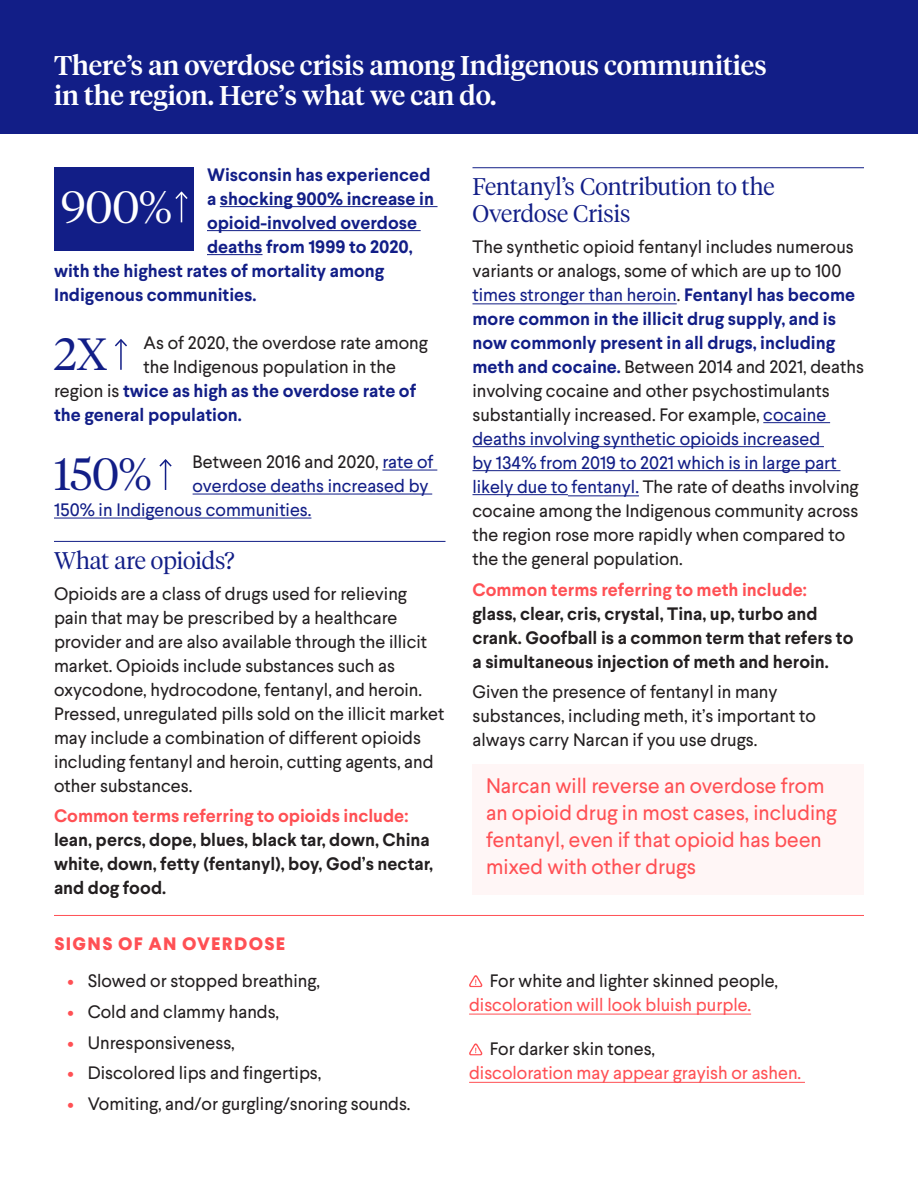
<style>
.page{position:relative;width:918px;height:1188px;background:#fff}
.page>*{position:absolute;margin:0;border:0;box-sizing:border-box;transform-origin:0 0}
.Statistic{font:300 45px "Tiempos Headline";color:#121e87}
.Statistic-2{font:300 45px "Tiempos Headline";color:#fff}
.H1_-_small{font:500 27px "Tiempos Headline";color:#fff}
.t1{font:300 24px/27px "Tiempos Headline";color:#121e87}
.T3{font:21px/27px "Larsseit";color:#ff5054}
.T1{font:18px/24px "Larsseit";color:#231f20}
.T1-2{font:700 18px/24px "Larsseit";color:#231f20}
.T1-3{font:700 18px "Larsseit";color:#121e87}
.T1-4{font:18px/24px "Larsseit";color:#ff5054}
.T1-5{font:18px "Larsseit";color:#121e87}
.t2{font:800 18px "Larsseit";letter-spacing:.07em;color:#ff5054}
.s1{font-weight:400;color:#231f20}
.s2{color:#121e87}
.s3{color:#ff5054}
.s4{font-weight:700;color:#121e87}
.s5{color:#231f20}
</style>
<div class="page">
<hr style="left:382px;top:470px;width:55px;height:1px;background:#121e87">
<hr style="left:193px;top:494px;width:239px;height:1px;background:#121e87">
<hr style="left:54px;top:518px;width:257px;height:1px;background:#121e87">
<div style="left:0;top:0;width:918px;height:133px;background:#121e87"></div>
<hr style="left:120px;top:340px;width:2px;height:30px;background:#121e87">
<svg style="left:115px;top:339px;width:12px;height:9px"></svg>
<hr style="left:165px;top:460px;width:1px;height:30px;background:#121e87">
<svg style="left:159px;top:459px;width:13px;height:9px"></svg>
<hr style="left:220px;top:206px;width:218px;height:1px;background:#121e87">
<hr style="left:207px;top:230px;width:214px;height:1px;background:#121e87">
<hr style="left:207px;top:254px;width:56px;height:1px;background:#121e87">
<hr style="left:54px;top:541px;width:392px;height:1px;background:#121e87">
<hr style="left:54px;top:915px;width:810px;height:1px;background:#ff5054">
<hr style="left:469px;top:1014px;width:282px;height:1px;background:#ff5054">
<hr style="left:469px;top:1082px;width:336px;height:1px;background:#ff5054">
<svg style="left:469px;top:975px;width:13px;height:12px"></svg>
<svg style="left:469px;top:1043px;width:13px;height:12px"></svg>
<div style="left:472px;top:764px;width:392px;height:130px;background:#fff6f6"></div>
<div style="left:54px;top:167px;width:140px;height:84px;background:#121e87"></div>
<hr style="left:181px;top:192px;width:1px;height:30px;background:#fff">
<svg style="left:175px;top:191px;width:13px;height:10px"></svg>
<hr style="left:472px;top:167px;width:392px;height:1px;background:#121e87">
<hr style="left:472px;top:303px;width:205px;height:1px;background:#121e87">
<hr style="left:763px;top:422px;width:67px;height:1px;background:#121e87">
<hr style="left:472px;top:446px;width:352px;height:1px;background:#121e87">
<hr style="left:472px;top:470px;width:368px;height:1px;background:#121e87">
<hr style="left:472px;top:494px;width:96px;height:1px;background:#121e87">
<hr style="left:568px;top:495px;width:71px;height:1px;background:#121e87">
<p class="H1_-_small" style="left:54px;top:47px;width:714px">There’s an overdose crisis among Indigenous communities</p>
<p class="H1_-_small" style="left:54px;top:77px;width:444px">in the region. Here’s what we can do.</p>
<p class="T1-3" style="left:207px;top:163px;width:225px">Wisconsin has experienced</p>
<p class="T1-3" style="left:207px;top:187px;width:228px">a shocking 900% increase in</p>
<p class="T1-3" style="left:207px;top:211px;width:212px">opioid-involved overdose</p>
<p class="T1-3" style="left:207px;top:235px;width:207px">deaths from 1999 to 2020,</p>
<p class="T1-3" style="left:54px;top:259px;width:332px">with the highest rates of mortality among</p>
<p class="T1-3" style="left:54px;top:283px;width:204px">Indigenous communities.</p>
<p class="Statistic-2" style="left:61px;top:177px;width:113px">900%</p>
<p class="T1" style="left:144px;top:331px;width:286px">As of 2020, the overdose rate among</p>
<p class="T1" style="left:144px;top:355px;width:254px">the Indigenous population in the</p>
<p class="T1-3" style="left:54px;top:379px;width:364px"><span class="s1">region is</span> twice as high as the overdose rate of</p>
<p class="T1-3" style="left:54px;top:403px;width:189px">the general population.</p>
<p class="Statistic" style="left:54px;top:323px;width:55px">2X</p>
<p class="T1" style="left:193px;top:450px;width:243px">Between 2016 and 2020, <span class="s2">rate of</span></p>
<p class="T1-5" style="left:193px;top:475px;width:237px">overdose deaths increased by</p>
<p class="T1-5" style="left:54px;top:499px;width:259px">150% in Indigenous communities.</p>
<p class="Statistic" style="left:54px;top:443px;width:99px">150%</p>
<h2 class="t1" style="left:54px;top:546px;width:182px">What are opioids?</h2>
<p class="T1" style="left:54px;top:581px;width:392px">Opioids are a class of drugs used for relieving pain that may be prescribed by a healthcare provider and are also available through the illicit market. Opioids include substances such as oxycodone, hydrocodone, fentanyl, and heroin.<br>Pressed, unregulated pills sold on the illicit market may include a combination of different opioids including fentanyl and heroin, cutting agents, and other substances.</p>
<p class="T1-2" style="left:54px;top:804px;width:381px"><span class="s3">Common terms referring to opioids include: </span>lean, percs, dope, blues, black tar, down, China white, down, fetty (fentanyl), boy, God’s nectar, and dog food.</p>
<h3 class="t2" style="left:54px;top:932px;width:232px">SIGNS OF AN OVERDOSE</h3>
<p class="T1" style="left:68px;top:969px;width:254px"><span class="s3">•</span> Slowed or stopped breathing,</p>
<p class="T1" style="left:68px;top:999px;width:213px"><span class="s3">•</span> Cold and clammy hands,</p>
<p class="T1" style="left:68px;top:1030px;width:169px"><span class="s3">•</span> Unresponsiveness,</p>
<p class="T1" style="left:68px;top:1061px;width:255px"><span class="s3">•</span> Discolored lips and fingertips,</p>
<p class="T1" style="left:68px;top:1092px;width:345px"><span class="s3">•</span> Vomiting, and/or gurgling/snoring sounds.</p>
<h2 class="t1" style="left:472px;top:172px;width:304px">Fentanyl’s Contribution to the<br>Overdose Crisis</h2>
<p class="T1" style="left:472px;top:235px;width:393px">The synthetic opioid fentanyl includes numerous variants or analogs, some of which are up to 100 <span class="s2">times stronger than heroin</span>. <span class="s4">Fentanyl has become more common in the illicit drug supply, and is now commonly present in all drugs, including meth and cocaine.</span> Between 2014 and 2021, deaths involving cocaine and other psychostimulants substantially increased. For example, <span class="s2">cocaine deaths involving synthetic opioids increased<br>by 134% from 2019 to 2021 which is in large part likely due to fentanyl.</span> The rate of deaths involving cocaine among the Indigenous community across the region rose more rapidly when compared to the the general population.</p>
<p class="T1-2" style="left:472px;top:577px;width:383px"><span class="s3">Common terms referring to meth include: </span>glass, clear, cris, crystal, Tina, up, turbo and crank. Goofball is a common term that refers to a simultaneous injection of meth and heroin.</p>
<p class="T1" style="left:472px;top:680px;width:345px">Given the presence of fentanyl in many substances, including meth, it’s important to always carry Narcan if you use drugs.</p>
<p class="T3" style="left:486px;top:772px;width:352px">Narcan will reverse an overdose from an opioid drug in most cases, including fentanyl, even if that opioid has been mixed with other drugs</p>
<p class="T1-4" style="left:469px;top:969px;width:310px;text-indent:21px"><span class="s5">For white and lighter skinned people, </span>discoloration will look bluish purple.</p>
<p class="T1-4" style="left:469px;top:1037px;width:334px;text-indent:21px"><span class="s5">For darker skin tones,<br></span>discoloration may appear grayish or ashen.</p>
</div>
